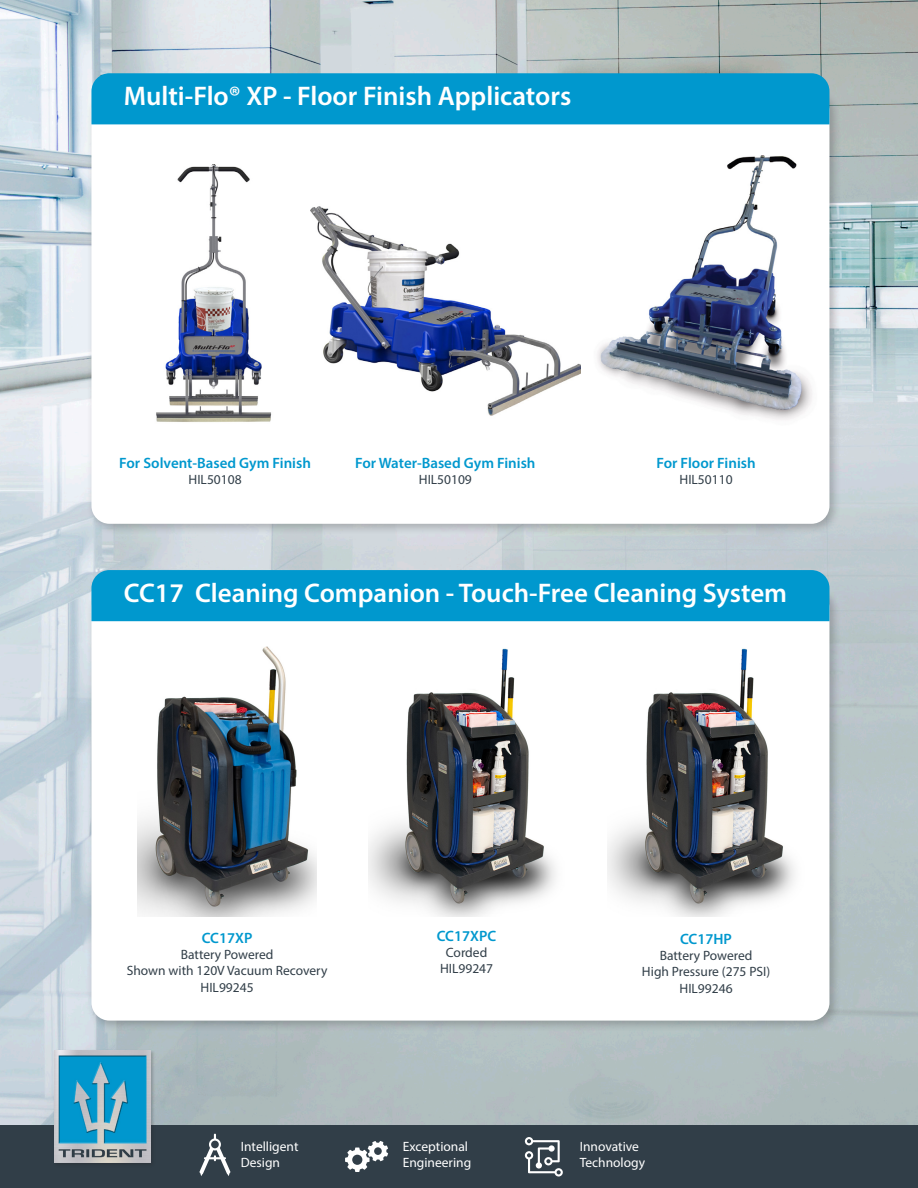
<style>
.page{position:relative;width:918px;height:1188px;background:#fff}
.page>*{position:absolute;margin:0;border:0;box-sizing:border-box;transform-origin:0 0}
.t1{font:600 27px "Myriad Pro";color:#fff}
.t2{font:600 15px "Myriad Pro";color:#0098ce}
.t3{font:13.5px "Myriad Pro";color:#313e48}
.t4{font:13.5px "Myriad Pro";color:#fff}
</style>
<div class="page">
<img style="left:0;top:0;width:918px;height:1125px">
<div style="left:0;top:1125px;width:918px;height:63px;background:#313e48"></div>
<svg style="left:199px;top:1134px;width:32px;height:42px"></svg>
<svg style="left:345px;top:1141px;width:43px;height:31px"></svg>
<svg style="left:525px;top:1137px;width:38px;height:40px"></svg>
<div style="left:54px;top:1049px;width:102px;height:118px;background:#231f20;opacity:.25"></div>
<img style="left:54px;top:1050px;width:97px;height:113px">
<div style="left:86px;top:88px;width:755px;height:447px;background:#231f20;opacity:.25"></div>
<div style="left:91px;top:93px;width:738px;height:431px;background:#fff;border-radius:18px"></div>
<div style="left:91px;top:73px;width:738px;height:51px;background:#0098ce"></div>
<img style="left:156px;top:164px;width:116px;height:258px">
<img style="left:310px;top:206px;width:270px;height:210px">
<img style="left:597px;top:155px;width:215px;height:265px">
<div style="left:86px;top:584px;width:755px;height:448px;background:#231f20;opacity:.25"></div>
<div style="left:91px;top:590px;width:738px;height:431px;background:#fff;border-radius:18px"></div>
<div style="left:91px;top:570px;width:738px;height:51px;background:#0098ce"></div>
<img style="left:137px;top:647px;width:180px;height:270px">
<img style="left:368px;top:648px;width:188px;height:269px">
<img style="left:608px;top:648px;width:187px;height:269px">
<p class="t1" style="left:124px;top:79px;width:449px">Multi-Flo® XP - Floor Finish Applicators</p>
<p class="t2" style="left:119px;top:453px;width:193px">For Solvent-Based Gym Finish</p>
<p class="t3" style="left:189px;top:471px;width:55px">HIL50108</p>
<p class="t2" style="left:355px;top:453px;width:182px">For Water-Based Gym Finish</p>
<p class="t3" style="left:419px;top:471px;width:55px">HIL50109</p>
<p class="t2" style="left:657px;top:453px;width:101px">For Floor Finish</p>
<p class="t3" style="left:680px;top:471px;width:55px">HIL50110</p>
<p class="t1" style="left:124px;top:576px;width:665px">CC17 Cleaning Companion - Touch-Free Cleaning System</p>
<p class="t2" style="left:202px;top:928px;width:52px">CC17XP</p>
<p class="t3" style="left:181px;top:946px;width:94px">Battery Powered</p>
<p class="t3" style="left:127px;top:963px;width:202px">Shown with 120V Vacuum Recovery</p>
<p class="t3" style="left:201px;top:979px;width:55px">HIL99245</p>
<p class="t4" style="left:241px;top:1138px;width:59px">Intelligent</p>
<p class="t4" style="left:241px;top:1154px;width:41px">Design</p>
<p class="t2" style="left:437px;top:926px;width:61px">CC17XPC</p>
<p class="t3" style="left:446px;top:944px;width:43px">Corded</p>
<p class="t3" style="left:440px;top:960px;width:55px">HIL99247</p>
<p class="t4" style="left:403px;top:1138px;width:67px">Exceptional</p>
<p class="t4" style="left:403px;top:1154px;width:70px">Engineering</p>
<p class="t2" style="left:680px;top:929px;width:53px">CC17HP</p>
<p class="t3" style="left:660px;top:947px;width:94px">Battery Powered</p>
<p class="t3" style="left:642px;top:963px;width:130px">High Pressure (275 PSI)</p>
<p class="t3" style="left:680px;top:980px;width:55px">HIL99246</p>
<p class="t4" style="left:580px;top:1138px;width:61px">Innovative</p>
<p class="t4" style="left:580px;top:1154px;width:67px">Technology</p>
</div>
